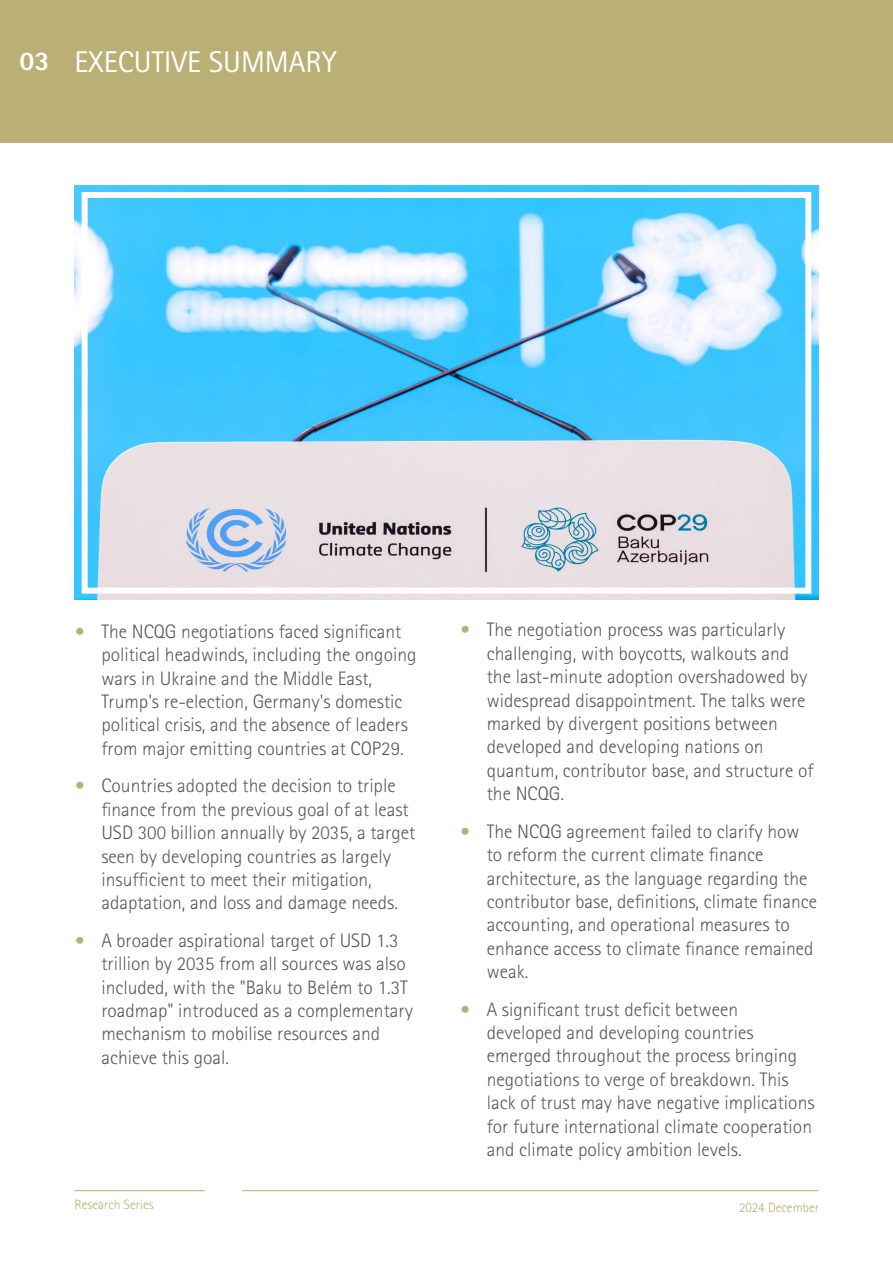
<style>
.page{position:relative;width:893px;height:1263px;background:#fff}
.page>*{position:absolute;margin:0;border:0;box-sizing:border-box;transform-origin:0 0}
.t1{font:30px "Rotis Sans Serif Std";color:#fff}
.t2{font:800 27px "Rotis Sans Serif Std";color:#fff}
.t3{font:300 19.5px/23.4px "Rotis Sans Serif Std";color:#57585a}
.t4{font:300 13.5px "Rotis Sans Serif Std";color:#baaf75}
.s1{font-weight:800;color:#baaf75}
</style>
<div class="page">
<div style="left:0;top:0;width:893px;height:143px;background:#baaf75"></div>
<img style="left:74px;top:186px;width:745px;height:414px">
<div style="left:82px;top:192px;width:729px;height:402px;border:6px solid #fff"></div>
<hr style="left:74px;top:1190px;width:131px;height:1px;background:#baaf75">
<hr style="left:242px;top:1190px;width:577px;height:1px;background:#baaf75">
<p class="t2" style="left:20px;top:43px;width:32px">03</p>
<p class="t1" style="left:74px;top:44px;width:264px">EXECUTIVE SUMMARY</p>
<p class="t3" style="left:101px;top:620px;width:317px;text-indent:-27px"><span class="s1">•</span> The NCQG negotiations faced significant political headwinds, including the ongoing wars in Ukraine and the Middle East, Trump's re-election, Germany's domestic political crisis, and the absence of leaders from major emitting countries at COP29.</p>
<p class="t3" style="left:101px;top:774px;width:315px;text-indent:-27px"><span class="s1">•</span> Countries adopted the decision to triple finance from the previous goal of at least USD 300 billion annually by 2035, a target seen by developing countries as largely insufficient to meet their mitigation, adaptation, and loss and damage needs.</p>
<p class="t3" style="left:101px;top:928px;width:313px;text-indent:-27px"><span class="s1">•</span> A broader aspirational target of USD 1.3 trillion by 2035 from all sources was also included, with the "Baku to Belém to 1.3T roadmap" introduced as a complementary mechanism to mobilise resources and achieve this goal.</p>
<p class="t4" style="left:74px;top:1197px;width:81px">Research Series</p>
<p class="t3" style="left:487px;top:618px;width:328px;text-indent:-27px"><span class="s1">•</span> The negotiation process was particularly challenging, with boycotts, walkouts and the last-minute adoption overshadowed by widespread disappointment. The talks were marked by divergent positions between developed and developing nations on quantum, contributor base, and structure of the NCQG.</p>
<p class="t3" style="left:487px;top:819px;width:332px;text-indent:-27px"><span class="s1">•</span> The NCQG agreement failed to clarify how to reform the current climate finance architecture, as the language regarding the contributor base, definitions, climate finance accounting, and operational measures to enhance access to climate finance remained weak.</p>
<p class="t3" style="left:487px;top:997px;width:329px;text-indent:-27px"><span class="s1">•</span> A significant trust deficit between developed and developing countries emerged throughout the process bringing negotiations to verge of breakdown. This lack of trust may have negative implications for future international climate cooperation and climate policy ambition levels.</p>
<p class="t4" style="left:739px;top:1199px;width:81px">2024 December</p>
</div>
